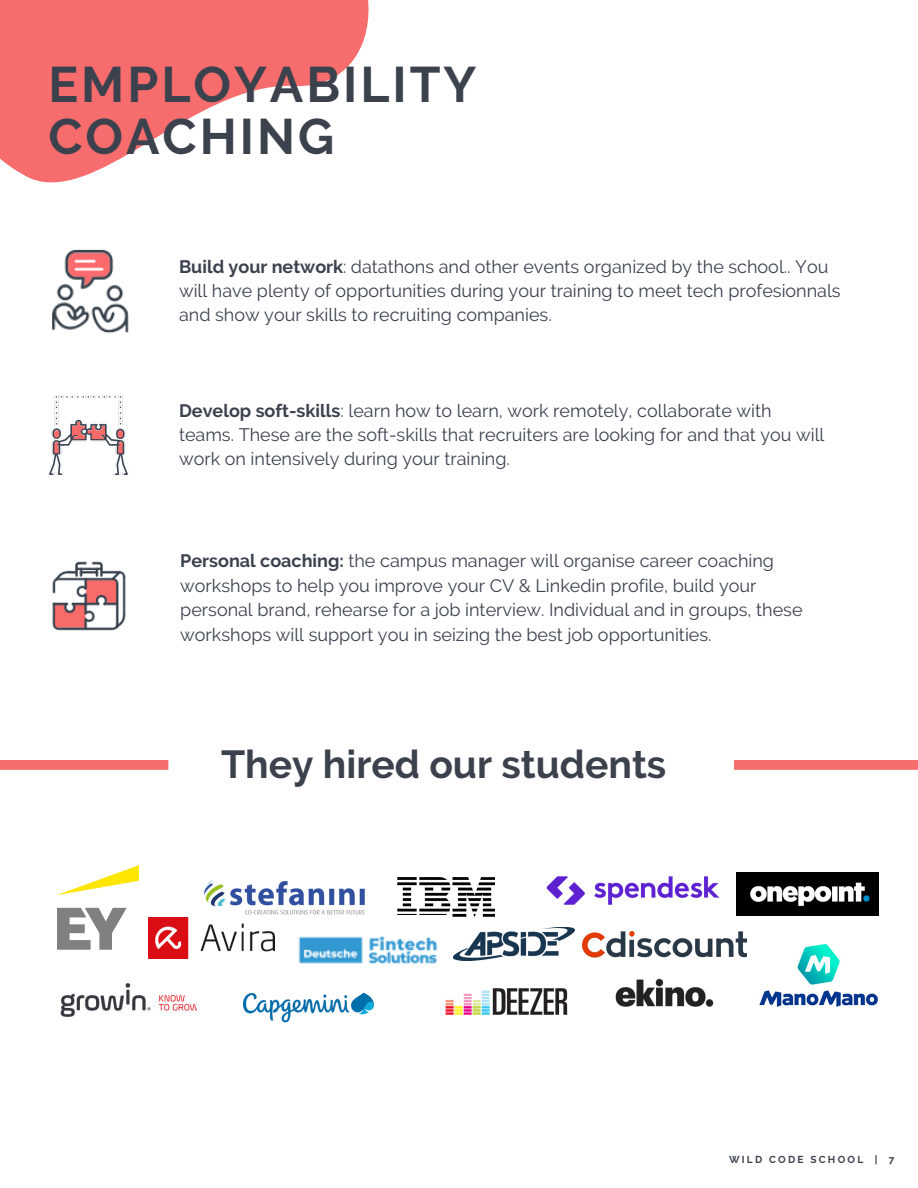
<style>
.page{position:relative;width:918px;height:1188px;background:#fff}
.page>*{position:absolute;margin:0;border:0;box-sizing:border-box;transform-origin:0 0}
.t1{font:700 49.8px/51.8px "Raleway";letter-spacing:.06em;color:#3b424e}
.t2{font:700 39px "Raleway";color:#3b424e}
.t3{font:18px/24.6px "Raleway";color:#3b424e}
.t4{font:700 10.05px "Raleway";letter-spacing:.22em;color:#3b424e}
.s1{font-weight:700}
</style>
<div class="page">
<img style="left:453px;top:927px;width:122px;height:34px">
<img style="left:243px;top:992px;width:131px;height:31px">
<img style="left:397px;top:878px;width:97px;height:38px">
<img style="left:546px;top:876px;width:174px;height:29px">
<img style="left:736px;top:873px;width:142px;height:43px">
<img style="left:446px;top:988px;width:121px;height:27px">
<svg style="left:0;top:0;width:369px;height:183px;fill:#f76c6c"></svg>
<img style="left:582px;top:932px;width:165px;height:26px">
<img style="left:760px;top:944px;width:118px;height:62px">
<img style="left:615px;top:978px;width:99px;height:29px">
<svg style="left:0;top:760px;width:168px;height:10px"></svg>
<svg style="left:734px;top:760px;width:184px;height:10px"></svg>
<img style="left:49px;top:395px;width:79px;height:80px">
<img style="left:52px;top:249px;width:77px;height:84px">
<img style="left:52px;top:561px;width:74px;height:70px">
<img style="left:57px;top:865px;width:82px;height:85px">
<img style="left:60px;top:983px;width:136px;height:34px">
<img style="left:298px;top:936px;width:140px;height:28px">
<img style="left:148px;top:918px;width:126px;height:40px">
<img style="left:196px;top:880px;width:169px;height:39px">
<h1 class="t1" style="left:48px;top:58px;width:430px">EMPLOYABILITY<br>COACHING</h1>
<p class="t3" style="left:179px;top:255px;width:663px;line-height:23.9px"><span class="s1">Build your network</span>: datathons and other events organized by the school.. You will have plenty of opportunities during your training to meet tech profesionnals and show your skills to recruiting companies.</p>
<p class="t3" style="left:179px;top:398px;width:647px;line-height:24.2px"><span class="s1">Develop soft-skills</span>: learn how to learn, work remotely, collaborate with teams. These are the soft-skills that recruiters are looking for and that you will work on intensively during your training.</p>
<p class="t3" style="left:180px;top:548px;width:624px"><span class="s1">Personal coaching:</span> the campus manager will organise career coaching workshops to help you improve your CV &amp; Linkedin profile, build your personal brand, rehearse for a job interview. Individual and in groups, these workshops will support you in seizing the best job opportunities.</p>
<h2 class="t2" style="left:221px;top:741px;width:447px">They hired our students</h2>
<p class="t4" style="left:729px;top:1154px;width:167px">WILD CODE SCHOOL | 7</p>
</div>
